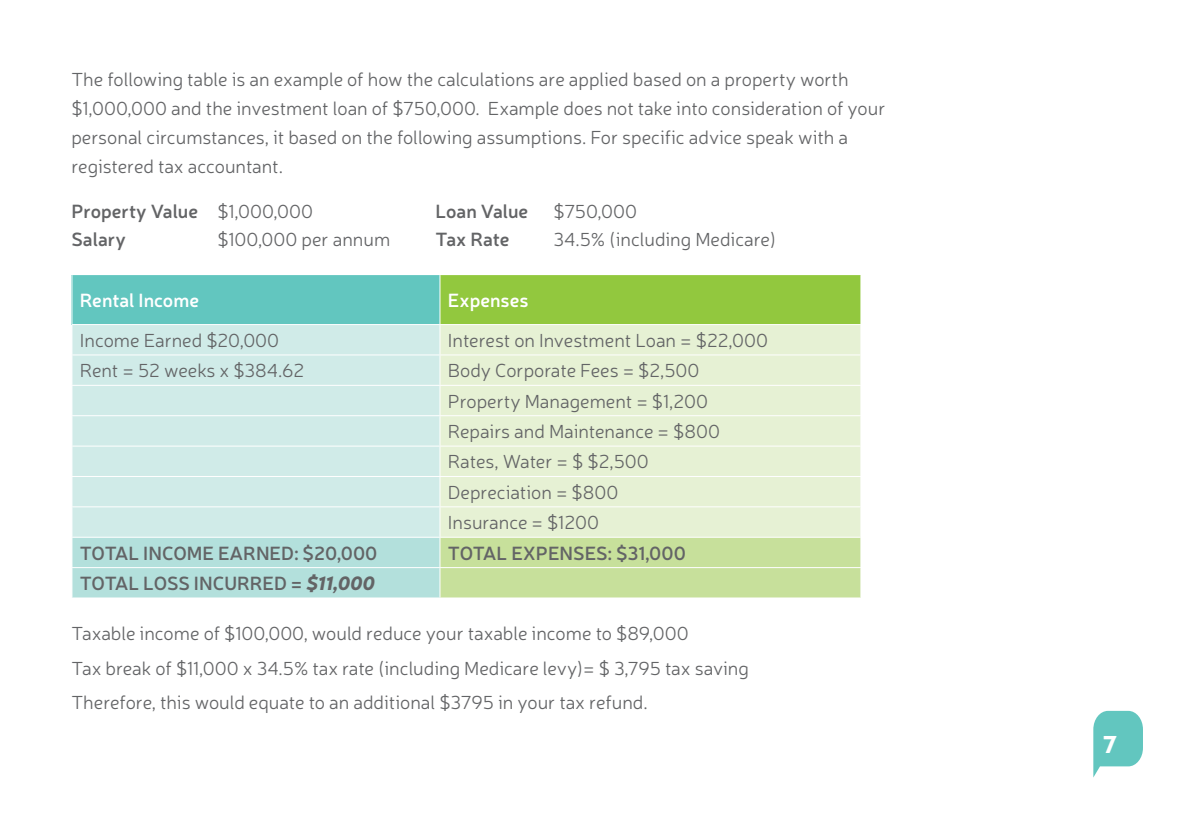
<style>
.page{position:relative;width:1185px;height:840px;background:#fff}
.page>*{position:absolute;margin:0;border:0;box-sizing:border-box;transform-origin:0 0}
.t1{font:900 24px "Neris";color:#fff}
.t2{font:300 19px/30.4px "Neris";color:#636466}
.t3{font:600 19px "Neris";color:#636466}
.t4{font:600 19px "Neris";color:#fff}
.s1{font-weight:300}
.s2{font-weight:900;font-style:italic}
</style>
<div class="page">
<svg style="left:1093px;top:710px;width:50px;height:67px"></svg>
<div style="left:72px;top:274px;width:368px;height:50px;background:#62c6bf"></div>
<div style="left:440px;top:274px;width:421px;height:50px;background:#92c83e"></div>
<div style="left:72px;top:325px;width:367px;height:181px;background:#d0ebe8"></div>
<div style="left:440px;top:325px;width:420px;height:181px;background:#e6f1d4"></div>
<hr style="left:71px;top:274px;width:369px;height:1px;background:#fff">
<hr style="left:440px;top:274px;width:421px;height:1px;background:#fff">
<hr style="left:439px;top:275px;width:1px;height:49px;background:#fff">
<hr style="left:860px;top:275px;width:1px;height:49px;background:#fff">
<hr style="left:71px;top:354px;width:369px;height:1px;background:#fff">
<hr style="left:440px;top:354px;width:421px;height:1px;background:#fff">
<svg style="left:439px;top:325px;width:1px;height:59px"></svg>
<svg style="left:860px;top:325px;width:1px;height:59px"></svg>
<hr style="left:71px;top:384px;width:369px;height:1px;background:#fff">
<hr style="left:440px;top:384px;width:421px;height:1px;background:#fff">
<hr style="left:71px;top:415px;width:369px;height:1px;background:#fff">
<hr style="left:440px;top:415px;width:421px;height:1px;background:#fff">
<hr style="left:71px;top:445px;width:369px;height:1px;background:#fff">
<hr style="left:440px;top:445px;width:421px;height:1px;background:#fff">
<svg style="left:439px;top:416px;width:1px;height:59px"></svg>
<svg style="left:860px;top:416px;width:1px;height:59px"></svg>
<hr style="left:71px;top:475px;width:369px;height:1px;background:#fff">
<hr style="left:440px;top:475px;width:421px;height:1px;background:#fff">
<svg style="left:72px;top:507px;width:789px;height:90px;background:#c9e5c7"></svg>
<hr style="left:71px;top:566px;width:369px;height:1px;background:#fff">
<hr style="left:440px;top:566px;width:421px;height:1px;background:#fff">
<hr style="left:439px;top:567px;width:1px;height:30px;background:#fff">
<hr style="left:860px;top:567px;width:1px;height:30px;background:#fff">
<p class="t2" style="left:71px;top:64px;width:815px;line-height:29px">The following table is an example of how the calculations are applied based on a property worth $1,000,000 and the investment loan of $750,000. Example does not take into consideration of your personal circumstances, it based on the following assumptions. For specific advice speak with a registered tax accountant.</p>
<p class="t3" style="left:71px;top:198px;width:243px">Property Value <span class="s1">$1,000,000</span></p>
<p class="t3" style="left:435px;top:198px;width:94px">Loan Value</p>
<p class="t2" style="left:553px;top:195px;width:85px">$750,000</p>
<p class="t3" style="left:71px;top:226px;width:56px">Salary</p>
<p class="t2" style="left:217px;top:223px;width:174px">$100,000 per annum</p>
<p class="t3" style="left:435px;top:226px;width:75px">Tax Rate</p>
<p class="t2" style="left:553px;top:223px;width:224px">34.5% (including Medicare)</p>
<p class="t4" style="left:80px;top:287px;width:121px">Rental Income</p>
<p class="t4" style="left:448px;top:287px;width:82px">Expenses</p>
<p class="t2" style="left:80px;top:324px;width:201px">Income Earned $20,000</p>
<p class="t2" style="left:448px;top:324px;width:322px">Interest on Investment Loan = $22,000</p>
<p class="t2" style="left:80px;top:354px;width:226px">Rent = 52 weeks x $384.62</p>
<p class="t2" style="left:448px;top:354px;width:274px">Body Corporate Fees = $2,500<br>Property Management = $1,200<br>Repairs and Maintenance = $800<br>Rates, Water = $ $2,500<br>Depreciation = $800<br>Insurance = $1200</p>
<p class="t3" style="left:80px;top:539px;width:299px">TOTAL INCOME EARNED: $20,000</p>
<p class="t3" style="left:448px;top:539px;width:239px">TOTAL EXPENSES: $31,000</p>
<p class="t3" style="left:80px;top:570px;width:297px">TOTAL LOSS INCURRED = <span class="s2">$11,000</span></p>
<p class="t2" style="left:71px;top:615px;width:679px;line-height:34.6px">Taxable income of $100,000, would reduce your taxable income to $89,000<br>Tax break of $11,000 x 34.5% tax rate (including Medicare levy)= $ 3,795 tax saving<br>Therefore, this would equate to an additional $3795 in your tax refund.</p>
<p class="t1" style="left:1103px;top:726px;width:16px">7</p>
</div>
